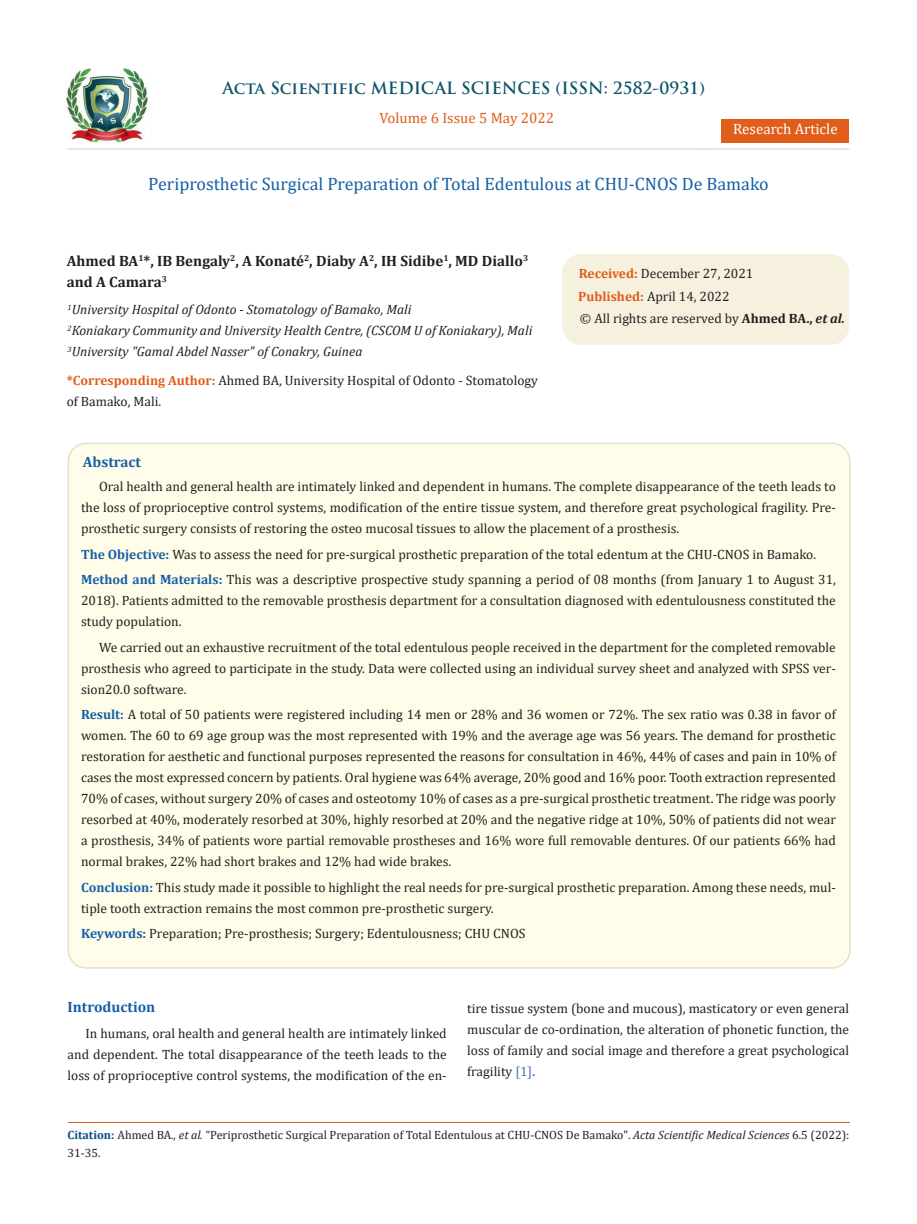
<style>
.page{position:relative;width:917px;height:1224px;background:#fff}
.page>*{position:absolute;margin:0;border:0;box-sizing:border-box;transform-origin:0 0}
.t1{font:18px "Cambria";color:#1560a6}
.t2{font:700 16.5px "Trajan Pro";color:#0e546a}
.t3{font:700 15px/21px "Cambria";color:#231f20}
.t4{font:15px "Cambria";color:#e05d1a}
.t5{font:700 15px "Cambria";color:#1560a6}
.t6{font:15px "Cambria";color:#fff}
.t7{font:13.5px/21px "Cambria";color:#231f20;text-align:justify}
.t8{font:italic 13.5px "Cambria";color:#231f20}
.t9{font:12px/18px "Cambria";color:#231f20}
.s1{font-weight:700;color:#e05d1a}
.s2{font-weight:700}
.s3{font-weight:700;font-style:italic}
.s4{font-weight:700;color:#1560a6}
.s5{color:#4472c4}
.s6{font-weight:700;color:#035089}
.s7{font-style:italic}
</style>
<div class="page">
<img style="left:67px;top:68px;width:80px;height:74px">
<div style="left:721px;top:119px;width:128px;height:23px;background:#e05d1a"></div>
<div style="left:563px;top:255px;width:285px;height:89px;background:#f6f0df;border-radius:18px"></div>
<div style="left:562px;top:254px;width:287px;height:91px;border:2px solid #f6f0df;border-radius:18px"></div>
<div style="left:68px;top:443px;width:781px;height:525px;background:#fffde9;border-radius:18px"></div>
<hr style="left:68px;top:1123px;width:781px;height:1px;background:#e05d1a">
<hr style="left:67px;top:148px;width:782px;height:2px;background:#e5dfce">
<p class="t2" style="left:222px;top:77px;width:484px">Acta Scientific MEDICAL SCIENCES (ISSN: 2582-0931)</p>
<p class="t4" style="left:379px;top:109px;width:176px">Volume 6 Issue 5 May 2022</p>
<p class="t6" style="left:733px;top:120px;width:106px">Research Article</p>
<p class="t1" style="left:148px;top:174px;width:622px">Periprosthetic Surgical Preparation of Total Edentulous at CHU-CNOS De Bamako</p>
<p class="t3" style="left:67px;top:250px;width:463px">Ahmed BA<sup>1</sup>*, IB Bengaly<sup>2</sup>, A Konaté<sup>2</sup>, Diaby A<sup>2</sup>, IH Sidibe<sup>1</sup>, MD Diallo<sup>3 </sup>and A Camara<sup>3</sup></p>
<p class="t8" style="left:67px;top:300px;width:345px"><sup>1</sup>University Hospital of Odonto - Stomatology of Bamako, Mali</p>
<p class="t8" style="left:67px;top:321px;width:466px"><sup>2</sup>Koniakary Community and University Health Centre, (CSCOM U of Koniakary), Mali</p>
<p class="t8" style="left:67px;top:342px;width:296px"><sup>3</sup>University "Gamal Abdel Nasser" of Conakry, Guinea</p>
<p class="t7" style="left:67px;top:370px;width:472px"><span class="s1">*Corresponding Author:</span> Ahmed BA, University Hospital of Odonto - Stomatology of Bamako, Mali.</p>
<p class="t7" style="left:579px;top:263px;width:176px"><span class="s1">Received:</span> December 27, 2021</p>
<p class="t7" style="left:578px;top:286px;width:153px"><span class="s1">Published:</span> April 14, 2022</p>
<p class="t7" style="left:580px;top:307px;width:266px">© All rights are reserved by <span class="s2">Ahmed BA.,</span> <span class="s3">et al.</span></p>
<p class="t5" style="left:83px;top:451px;width:60px">Abstract</p>
<p class="t7" style="left:81px;top:476px;width:756px;text-indent:18px">Oral health and general health are intimately linked and dependent in humans. The complete disappearance of the teeth leads to the loss of proprioceptive control systems, modification of the entire tissue system, and therefore great psychological fragility. Pre&shy;prosthetic surgery consists of restoring the osteo mucosal tissues to allow the placement of a prosthesis.</p>
<p class="t7" style="left:81px;top:544px;width:736px"><span class="s4">The Objective:</span> Was to assess the need for pre-surgical prosthetic preparation of the total edentum at the CHU-CNOS in Bamako.</p>
<p class="t7" style="left:81px;top:569px;width:756px"><span class="s4">Method and Materials:</span> This was a descriptive prospective study spanning a period of 08 months (from January 1 to August 31, 2018). Patients admitted to the removable prosthesis department for a consultation diagnosed with edentulousness constituted the study population.</p>
<p class="t7" style="left:81px;top:637px;width:756px;text-indent:18px">We carried out an exhaustive recruitment of the total edentulous people received in the department for the completed removable prosthesis who agreed to participate in the study. Data were collected using an individual survey sheet and analyzed with SPSS ver&shy;sion20.0 software.</p>
<p class="t7" style="left:81px;top:704px;width:756px"><span class="s4">Result:</span> A total of 50 patients were registered including 14 men or 28% and 36 women or 72%. The sex ratio was 0.38 in favor of women. The 60 to 69 age group was the most represented with 19% and the average age was 56 years. The demand for prosthetic restoration for aesthetic and functional purposes represented the reasons for consultation in 46%, 44% of cases and pain in 10% of cases the most expressed concern by patients. Oral hygiene was 64% average, 20% good and 16% poor. Tooth extraction represented 70% of cases, without surgery 20% of cases and osteotomy 10% of cases as a pre-surgical prosthetic treatment. The ridge was poorly resorbed at 40%, moderately resorbed at 30%, highly resorbed at 20% and the negative ridge at 10%, 50% of patients did not wear a prosthesis, 34% of patients wore partial removable prostheses and 16% wore full removable dentures. Of our patients 66% had normal brakes, 22% had short brakes and 12% had wide brakes.</p>
<p class="t7" style="left:81px;top:877px;width:756px"><span class="s4">Conclusion:</span> This study made it possible to highlight the real needs for pre-surgical prosthetic preparation. Among these needs, mul&shy;tiple tooth extraction remains the most common pre-prosthetic surgery.</p>
<p class="t7" style="left:81px;top:923px;width:446px"><span class="s4">Keywords:</span> Preparation; Pre-prosthesis; Surgery; Edentulousness; CHU CNOS</p>
<p class="t5" style="left:68px;top:997px;width:89px">Introduction</p>
<p class="t7" style="left:68px;top:1023px;width:381px;text-indent:18px">In humans, oral health and general health are intimately linked and dependent. The total disappearance of the teeth leads to the loss of proprioceptive control systems, the modification of the en-</p>
<p class="t7" style="left:467px;top:998px;width:383px">tire tissue system (bone and mucous), masticatory or even general muscular de co-ordination, the alteration of phonetic function, the loss of family and social image and therefore a great psychological fragility <span class="s5">[1]</span>.</p>
<p class="t9" style="left:68px;top:1126px;width:783px"><span class="s6">Citation:</span> Ahmed BA<span class="s7">., et al.</span> “Periprosthetic Surgical Preparation of Total Edentulous at CHU-CNOS De Bamako". <span class="s7">Acta Scientific Medical Sciences</span> 6.5 (2022):<br>31-35.</p>
</div>
